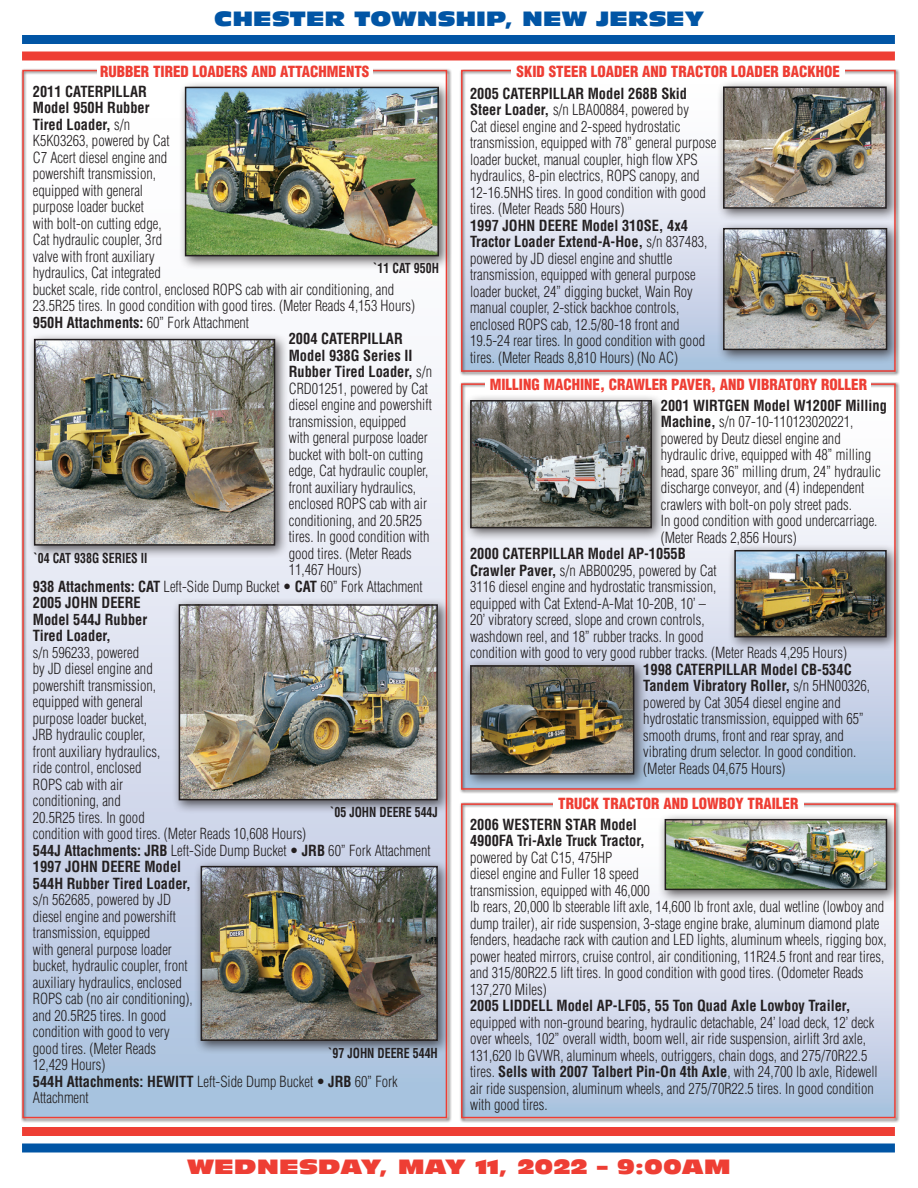
<style>
.page{position:relative;width:918px;height:1188px;background:#fff}
.page>*{position:absolute;margin:0;border:0;box-sizing:border-box;transform-origin:0 0}
.t1{font:20.25px "Antique Olive Std Nord";color:#ee3e34;scale:1.04 1}
.t2{font:20.25px "Antique Olive Std Nord";color:#0155a5}
.t3{font:300 condensed 15px/16.5px "Helvetica LT Std";color:#231f20;scale:.96 1}
.t4{font:900 condensed 15px "Helvetica LT Std";color:#ee3e34}
.t5{font:700 condensed 13.5px "Helvetica LT Std";color:#231f20;scale:.88 1}
.s1{font-weight:700}
</style>
<div class="page">
<div style="left:22px;top:35px;width:873px;height:9px;background:#0155a5"></div>
<div style="left:22px;top:52px;width:873px;height:9px;background:#ee3e34"></div>
<div style="left:22px;top:1144px;width:873px;height:9px;background:#0155a5"></div>
<div style="left:22px;top:1127px;width:873px;height:9px;background:#ee3e34"></div>
<div style="left:21px;top:69px;width:430px;height:1054px;background:#231f20;opacity:.84"></div>
<div style="left:460px;top:69px;width:440px;height:307px;background:#231f20;opacity:.84"></div>
<div style="left:460px;top:382px;width:440px;height:412px;background:#231f20;opacity:.84"></div>
<div style="left:460px;top:802px;width:440px;height:321px;background:#231f20;opacity:.84"></div>
<div style="left:461px;top:803px;width:435px;height:315px;border:2px solid #ee3e34"></div>
<div style="left:97px;top:66px;width:275px;height:19px;background:#fff"></div>
<div style="left:511px;top:66px;width:334px;height:13px;background:#fff"></div>
<div style="left:486px;top:380px;width:385px;height:13px;background:#fff"></div>
<div style="left:553px;top:799px;width:251px;height:16px;background:#fff"></div>
<div style="left:178px;top:80px;width:275px;height:190px;background:#231f20;opacity:.75"></div>
<img style="left:188px;top:90px;width:248px;height:163px">
<div style="left:185px;top:87px;width:254px;height:169px;border:2px solid #231f20"></div>
<div style="left:27px;top:332px;width:262px;height:227px;background:#231f20;opacity:.75"></div>
<img style="left:37px;top:342px;width:235px;height:201px">
<div style="left:34px;top:339px;width:241px;height:207px;border:2px solid #231f20"></div>
<div style="left:172px;top:598px;width:279px;height:216px;background:#231f20;opacity:.75"></div>
<img style="left:182px;top:607px;width:253px;height:190px">
<div style="left:179px;top:604px;width:259px;height:196px;border:2px solid #231f20"></div>
<div style="left:194px;top:859px;width:257px;height:195px;background:#231f20;opacity:.75"></div>
<img style="left:204px;top:869px;width:231px;height:169px">
<div style="left:201px;top:866px;width:237px;height:175px;border:2px solid #231f20"></div>
<div style="left:717px;top:80px;width:183px;height:142px;background:#231f20;opacity:.75"></div>
<img style="left:726px;top:89px;width:158px;height:117px">
<div style="left:723px;top:86px;width:164px;height:123px;border:2px solid #231f20"></div>
<div style="left:464px;top:394px;width:202px;height:148px;background:#231f20;opacity:.75"></div>
<img style="left:473px;top:403px;width:176px;height:122px">
<div style="left:470px;top:400px;width:182px;height:128px;border:2px solid #231f20"></div>
<div style="left:464px;top:659px;width:184px;height:129px;background:#231f20;opacity:.75"></div>
<img style="left:473px;top:668px;width:158px;height:104px">
<div style="left:470px;top:665px;width:164px;height:110px;border:2px solid #231f20"></div>
<div style="left:728px;top:544px;width:172px;height:107px;background:#231f20;opacity:.75"></div>
<img style="left:737px;top:553px;width:147px;height:81px">
<div style="left:734px;top:550px;width:153px;height:87px;border:2px solid #231f20"></div>
<div style="left:717px;top:221px;width:184px;height:143px;background:#231f20;opacity:.75"></div>
<img style="left:726px;top:231px;width:158px;height:116px">
<div style="left:723px;top:228px;width:164px;height:122px;border:2px solid #231f20"></div>
<div style="left:658px;top:813px;width:243px;height:91px;background:#231f20;opacity:.75"></div>
<img style="left:668px;top:822px;width:216px;height:65px">
<div style="left:665px;top:819px;width:222px;height:71px;border:2px solid #231f20"></div>
<p class="t2" style="left:214px;top:6px;width:491px">CHESTER TOWNSHIP, NEW JERSEY</p>
<p class="t4" style="left:100px;top:62px;width:271px">RUBBER TIRED LOADERS AND ATTACHMENTS</p>
<p class="t4" style="left:517px;top:62px;width:325px">SKID STEER LOADER AND TRACTOR LOADER BACKHOE</p>
<p class="t3" style="left:33px;top:83px;width:400px"><span class="s1">2011 CATERPILLAR<br>Model 950H Rubber<br>Tired Loader,</span> s/n<br>K5K03263, powered by Cat<br>C7 Acert diesel engine and<br>powershift transmission,<br>equipped with general<br>purpose loader bucket<br>with bolt-on cutting edge,<br>Cat hydraulic coupler, 3rd<br>valve with front auxiliary<br>hydraulics, Cat integrated<br>bucket scale, ride control, enclosed ROPS cab with air conditioning, and<br>23.5R25 tires. In good condition with good tires. (Meter Reads 4,153 Hours)</p>
<p class="t3" style="left:33px;top:314px;width:227px"><span class="s1">950H Attachments:</span> 60” Fork Attachment</p>
<p class="t3" style="left:289px;top:331px;width:151px"><span class="s1">2004 CATERPILLAR<br>Model 938G Series II<br>Rubber Tired Loader,</span> s/n<br>CRD01251, powered by Cat diesel engine and powershift transmission, equipped<br>with general purpose loader bucket with bolt-on cutting edge, Cat hydraulic coupler, front auxiliary hydraulics, enclosed ROPS cab with air conditioning, and 20.5R25 tires. In good condition with good tires. (Meter Reads<br>11,467 Hours)</p>
<p class="t3" style="left:33px;top:578px;width:408px"><span class="s1">938 Attachments: CAT</span> Left-Side Dump Bucket • <span class="s1">CAT</span> 60” Fork Attachment</p>
<p class="t3" style="left:33px;top:595px;width:286px"><span class="s1">2005 JOHN DEERE<br>Model 544J Rubber<br>Tired Loader,<br></span>s/n 596233, powered<br>by JD diesel engine and<br>powershift transmission,<br>equipped with general<br>purpose loader bucket,<br>JRB hydraulic coupler,<br>front auxiliary hydraulics,<br>ride control, enclosed<br>ROPS cab with air<br>conditioning, and<br>20.5R25 tires. In good<br>condition with good tires. (Meter Reads 10,608 Hours)</p>
<p class="t3" style="left:33px;top:842px;width:416px"><span class="s1">544J Attachments: JRB</span> Left-Side Dump Bucket • <span class="s1">JRB</span> 60” Fork Attachment</p>
<p class="t3" style="left:33px;top:859px;width:168px"><span class="s1">1997 JOHN DEERE Model<br>544H Rubber Tired Loader, </span>s/n 562685, powered by JD diesel engine and powershift transmission, equipped<br>with general purpose loader bucket, hydraulic coupler, front auxiliary hydraulics, enclosed<br>ROPS cab (no air conditioning), and 20.5R25 tires. In good condition with good to very good tires. (Meter Reads<br>12,429 Hours)</p>
<p class="t3" style="left:33px;top:1073px;width:382px"><span class="s1">544H Attachments: HEWITT</span> Left-Side Dump Bucket • <span class="s1">JRB</span> 60” Fork<br>Attachment</p>
<p class="t5" style="left:374px;top:260px;width:76px">`11 CAT 950H</p>
<p class="t5" style="left:34px;top:549px;width:131px">`04 CAT 938G SERIES II</p>
<p class="t5" style="left:331px;top:804px;width:123px">`05 JOHN DEERE 544J</p>
<p class="t5" style="left:329px;top:1045px;width:126px">`97 JOHN DEERE 544H</p>
<p class="t3" style="left:470px;top:85px;width:258px"><span class="s1">2005 CATERPILLAR Model 268B Skid Steer Loader,</span> s/n LBA00884, powered by<br>Cat diesel engine and 2-speed hydrostatic transmission, equipped with 78” general purpose loader bucket, manual coupler, high flow XPS hydraulics, 8-pin electrics, ROPS canopy, and 12-16.5NHS tires. In good condition with good tires. (Meter Reads 580 Hours)</p>
<p class="t3" style="left:470px;top:217px;width:249px"><span class="s1">1997 JOHN DEERE Model 310SE, 4x4<br>Tractor Loader Extend-A-Hoe,</span> s/n 837483, powered by JD diesel engine and shuttle transmission, equipped with general purpose loader bucket, 24” digging bucket, Wain Roy manual coupler, 2-stick backhoe controls, enclosed ROPS cab, 12.5/80-18 front and 19.5-24 rear tires. In good condition with good tires. (Meter Reads 8,810 Hours) (No AC)</p>
<p class="t3" style="left:661px;top:397px;width:237px"><span class="s1">2001 WIRTGEN Model W1200F Milling Machine,</span> s/n 07-10-110123020221, powered by Deutz diesel engine and hydraulic drive, equipped with 48” milling head, spare 36” milling drum, 24” hydraulic discharge conveyor, and (4) independent crawlers with bolt-on poly street pads.<br>In good condition with good undercarriage. (Meter Reads 2,856 Hours)</p>
<p class="t3" style="left:470px;top:545px;width:394px"><span class="s1">2000 CATERPILLAR Model AP-1055B<br>Crawler Paver,</span> s/n ABB00295, powered by Cat<br>3116 diesel engine and hydrostatic transmission,<br>equipped with Cat Extend-A-Mat 10-20B, 10’ –<br>20’ vibratory screed, slope and crown controls,<br>washdown reel, and 18” rubber tracks. In good<br>condition with good to very good rubber tracks. (Meter Reads 4,295 Hours)</p>
<p class="t3" style="left:643px;top:661px;width:238px"><span class="s1">1998 CATERPILLAR Model CB-534C Tandem Vibratory Roller,</span> s/n 5HN00326, powered by Cat 3054 diesel engine and hydrostatic transmission, equipped with 65” smooth drums, front and rear spray, and vibrating drum selector. In good condition. (Meter Reads 04,675 Hours)</p>
<p class="t4" style="left:490px;top:375px;width:379px">MILLING MACHINE, CRAWLER PAVER, AND VIBRATORY ROLLER</p>
<p class="t4" style="left:558px;top:794px;width:242px">TRUCK TRACTOR AND LOWBOY TRAILER</p>
<p class="t3" style="left:470px;top:816px;width:435px"><span class="s1">2006 WESTERN STAR Model<br>4900FA Tri-Axle Truck Tractor,<br></span>powered by Cat C15, 475HP<br>diesel engine and Fuller 18 speed<br>transmission, equipped with 46,000<br>lb rears, 20,000 lb steerable lift axle, 14,600 lb front axle, dual wetline (lowboy and dump trailer), air ride suspension, 3-stage engine brake, aluminum diamond plate fenders, headache rack with caution and LED lights, aluminum wheels, rigging box, power heated mirrors, cruise control, air conditioning, 11R24.5 front and rear tires, and 315/80R22.5 lift tires. In good condition with good tires. (Odometer Reads 137,270 Miles)</p>
<p class="t3" style="left:470px;top:997px;width:426px"><span class="s1">2005 LIDDELL Model AP-LF05, 55 Ton Quad Axle Lowboy Trailer, </span>equipped with non-ground bearing, hydraulic detachable, 24’ load deck, 12’ deck over wheels, 102” overall width, boom well, air ride suspension, airlift 3rd axle, 131,620 lb GVWR, aluminum wheels, outriggers, chain dogs, and 275/70R22.5 tires. <span class="s1">Sells with 2007 Talbert Pin-On 4th Axle</span>, with 24,700 lb axle, Ridewell air ride suspension, aluminum wheels, and 275/70R22.5 tires. In good condition with good tires.</p>
<p class="t1" style="left:187px;top:1154px;width:524px">WEDNESDAY, MAY 11, 2022 – 9:00AM</p>
</div>
